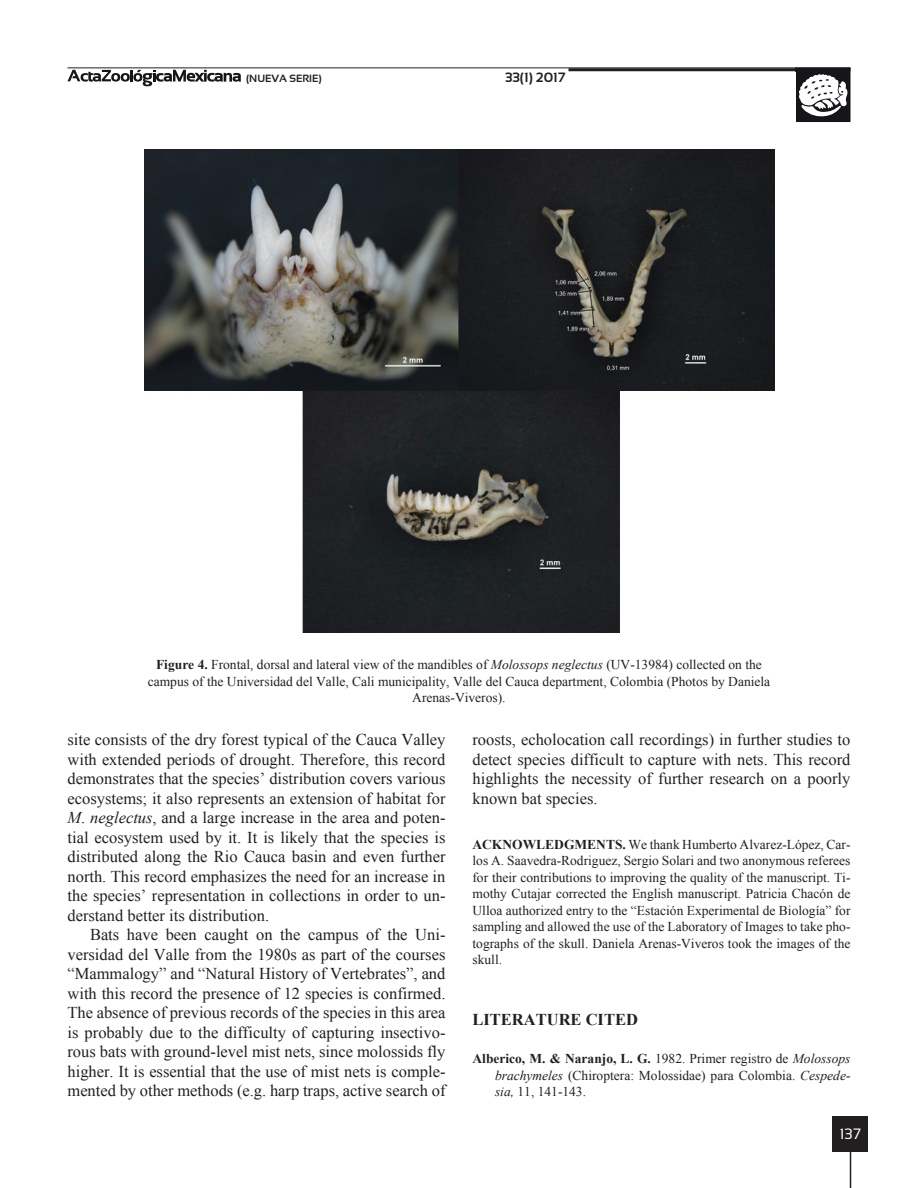
<style>
.page{position:relative;width:918px;height:1188px;background:#fff}
.page>*{position:absolute;margin:0;border:0;box-sizing:border-box;transform-origin:0 0}
.t1{font:16.5px/19.5px "Times New Roman";color:#231f20;text-align:justify}
.t2{font:700 16.5px "Times New Roman";color:#231f20}
.t3{font:15px "Sansation";color:#fff}
.t4{font:13.5px/16.5px "Times New Roman";color:#231f20;text-align:justify}
.t5{font:700 13.5px "Sansation";color:#231f20}
.t6{font:700 10.5px "Sansation";color:#231f20}
.s1{font-weight:700}
.s2{font-style:italic}
</style>
<div class="page">
<hr style="left:68px;top:68px;width:782px;height:1px;background:#231f20">
<hr style="left:568px;top:68px;width:282px;height:3px;background:#231f20">
<svg style="left:68px;top:70px;width:173px;height:16px"></svg>
<svg style="left:796px;top:68px;width:54px;height:54px"></svg>
<div style="left:832px;top:1116px;width:36px;height:36px;background:#231f20"></div>
<hr style="left:850px;top:1152px;width:1px;height:36px;background:#231f20">
<img style="left:144px;top:149px;width:630px;height:484px">
<p class="t6" style="left:246px;top:72px;width:77px">(NUEVA SERIE)</p>
<p class="t5" style="left:505px;top:69px;width:62px">33(1) 2017</p>
<p class="t4" style="left:148px;top:656px;width:624px;text-align:center"><span class="s1">Figure 4.</span> Frontal, dorsal and lateral view of the mandibles of <span class="s2">Molossops neglectus</span> (UV-13984) collected on the campus of the Universidad del Valle, Cali municipality, Valle del Cauca department, Colombia (Photos by Daniela<br>Arenas-Viveros).</p>
<p class="t1" style="left:68px;top:730px;width:380px">site consists of the dry forest typical of the Cauca Valley with extended periods of drought. Therefore, this record demonstrates that the species’ distribution covers various ecosystems; it also represents an extension of habitat for <span class="s2">M</span>. <span class="s2">neglectus</span>, and a large increase in the area and poten&shy;tial ecosystem used by it. It is likely that the species is distributed along the Rio Cauca basin and even further north. This record emphasizes the need for an increase in the species’ representation in collections in order to un&shy;derstand better its distribution.</p>
<p class="t1" style="left:68px;top:925px;width:380px;text-indent:22px">Bats have been caught on the campus of the Uni&shy;versidad del Valle from the 1980s as part of the courses “Mammalogy” and “Natural History of Vertebrates”, and with this record the presence of 12 species is confirmed.<br>The absence of previous records of the species in this area is probably due to the difficulty of capturing insectivo&shy;rous bats with ground-level mist nets, since molossids fly higher. It is essential that the use of mist nets is comple&shy;mented by other methods (e.g. harp traps, active search of</p>
<p class="t1" style="left:472px;top:730px;width:379px">roosts, echolocation call recordings) in further studies to detect species difficult to capture with nets. This record highlights the necessity of further research on a poorly known bat species.</p>
<p class="t4" style="left:472px;top:836px;width:380px"><span class="s1">ACKNOWLEDGMENTS.</span> We thank Humberto Alvarez-López, Car&shy;los A. Saavedra-Rodriguez, Sergio Solari and two anonymous referees for their contributions to improving the quality of the manuscript. Ti&shy;mothy Cutajar corrected the English manuscript. Patricia Chacón de Ulloa authorized entry to the “Estación Experimental de Biología” for sampling and allowed the use of the Laboratory of Images to take pho&shy;tographs of the skull. Daniela Arenas-Viveros took the images of the skull.</p>
<p class="t2" style="left:472px;top:1008px;width:167px">LITERATURE CITED</p>
<p class="t4" style="left:495px;top:1050px;width:357px;text-indent:-22px"><span class="s1">Alberico, M. &amp; Naranjo, L. G.</span> 1982. Primer registro de <span class="s2">Molossops brachymeles</span> (Chiroptera: Molossidae) para Colombia. <span class="s2">Cespede&shy;sia,</span> 11, 141-143.</p>
<p class="t3" style="left:840px;top:1126px;width:23px">137</p>
</div>
